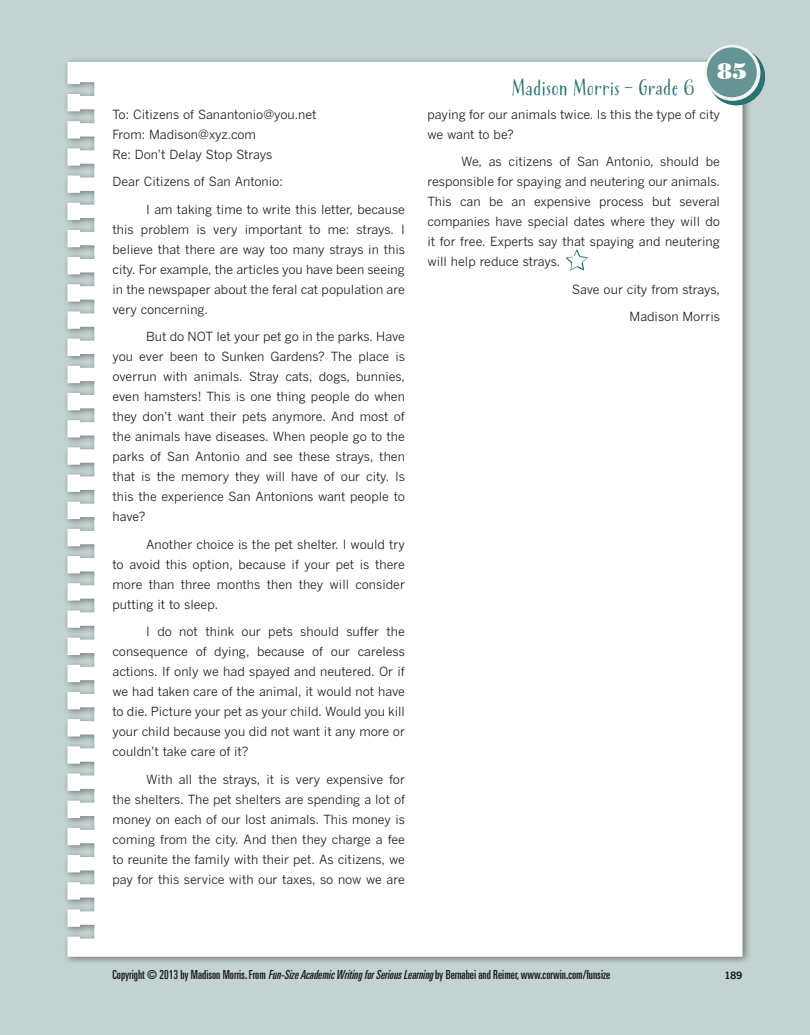
<style>
.page{position:relative;width:810px;height:1035px;background:#c2d3d2}
.page>*{position:absolute;margin:0;border:0;box-sizing:border-box;transform-origin:0 0}
.t1{font:22.5px "Buckley";letter-spacing:.025em;color:#2a7372}
.t2{font:22.5px "Poster Bodoni BT";color:#fff}
.t3{font:12.5px/20px "Benton Gothic";color:#231f20;text-align:justify}
.t4{font:ultra-condensed 12.5px "Univers LT Std";color:#231f20}
.t5{font:700 10px "Benton Gothic";color:#231f20}
.s1{font-style:italic}
</style>
<div class="page">
<div style="left:62px;top:57px;width:689px;height:908px;background:#231f20;opacity:.5"></div>
<div style="left:68px;top:62px;width:674px;height:895px;background:#fff"></div>
<svg style="left:566px;top:249px;width:22px;height:22px"></svg>
<svg style="left:708px;top:48px;width:57px;height:57px"></svg>
<div style="left:705px;top:45px;width:55px;height:56px;background:#f2f3f4;border-radius:50%"></div>
<div style="left:707px;top:47px;width:50px;height:50px;background:#649493;border-radius:50%"></div>
<p class="t3" style="left:112px;top:104px;width:206px;text-align:left">To: Citizens of Sanantonio@you.net<br>From: Madison@xyz.com<br>Re: Don’t Delay Stop Strays</p>
<p class="t3" style="left:112px;top:172px;width:172px">Dear Citizens of San Antonio:</p>
<p class="t3" style="left:112px;top:199px;width:294px;text-indent:34px">I am taking time to write this letter, because this problem is very important to me: strays. I believe that there are way too many strays in this city. For example, the articles you have been seeing in the newspaper about the feral cat population are very concerning.</p>
<p class="t3" style="left:112px;top:327px;width:294px;text-indent:34px">But do NOT let your pet go in the parks. Have you ever been to Sunken Gardens? The place is overrun with animals. Stray cats, dogs, bunnies, even hamsters! This is one thing people do when they don’t want their pets anymore. And most of the animals have diseases. When people go to the parks of San Antonio and see these strays, then that is the memory they will have of our city. Is this the experience San Antonions want people to have?</p>
<p class="t3" style="left:112px;top:534px;width:294px;text-indent:34px">Another choice is the pet shelter. I would try to avoid this option, because if your pet is there more than three months then they will consider putting it to sleep.</p>
<p class="t3" style="left:112px;top:622px;width:294px;text-indent:34px">I do not think our pets should suffer the consequence of dying, because of our careless actions. If only we had spayed and neutered. Or if we had taken care of the animal, it would not have to die. Picture your pet as your child. Would you kill your child because you did not want it any more or couldn’t take care of it?</p>
<p class="t3" style="left:112px;top:769px;width:294px;text-indent:34px">With all the strays, it is very expensive for the shelters. The pet shelters are spending a lot of money on each of our lost animals. This money is coming from the city. And then they charge a fee to reunite the family with their pet. As citizens, we pay for this service with our taxes, so now we are</p>
<p class="t1" style="left:512px;top:75px;width:184px">Madison Morris - Grade 6</p>
<p class="t2" style="left:717px;top:57px;width:31px">8 51</p>
<p class="t3" style="left:428px;top:104px;width:294px">paying for our animals twice. Is this the type of city we want to be?</p>
<p class="t3" style="left:428px;top:152px;width:294px;text-indent:34px">We, as citizens of San Antonio, should be responsible for spaying and neutering our animals.<br>This can be an expensive process but several companies have special dates where they will do it for free. Experts say that spaying and neutering will help reduce strays.</p>
<p class="t3" style="left:572px;top:279px;width:149px">Save our city from strays,</p>
<p class="t3" style="left:630px;top:307px;width:92px">Madison Morris</p>
<p class="t4" style="left:112px;top:967px;width:499px">Copyright © 2013 by Madison Morris. From <span class="s1">Fun-SizeAcademicWritingforSeriousLearning</span>by Bernabei and Reimer, www.corwin.com/funsize</p>
<p class="t5" style="left:725px;top:969px;width:19px">189</p>
</div>
